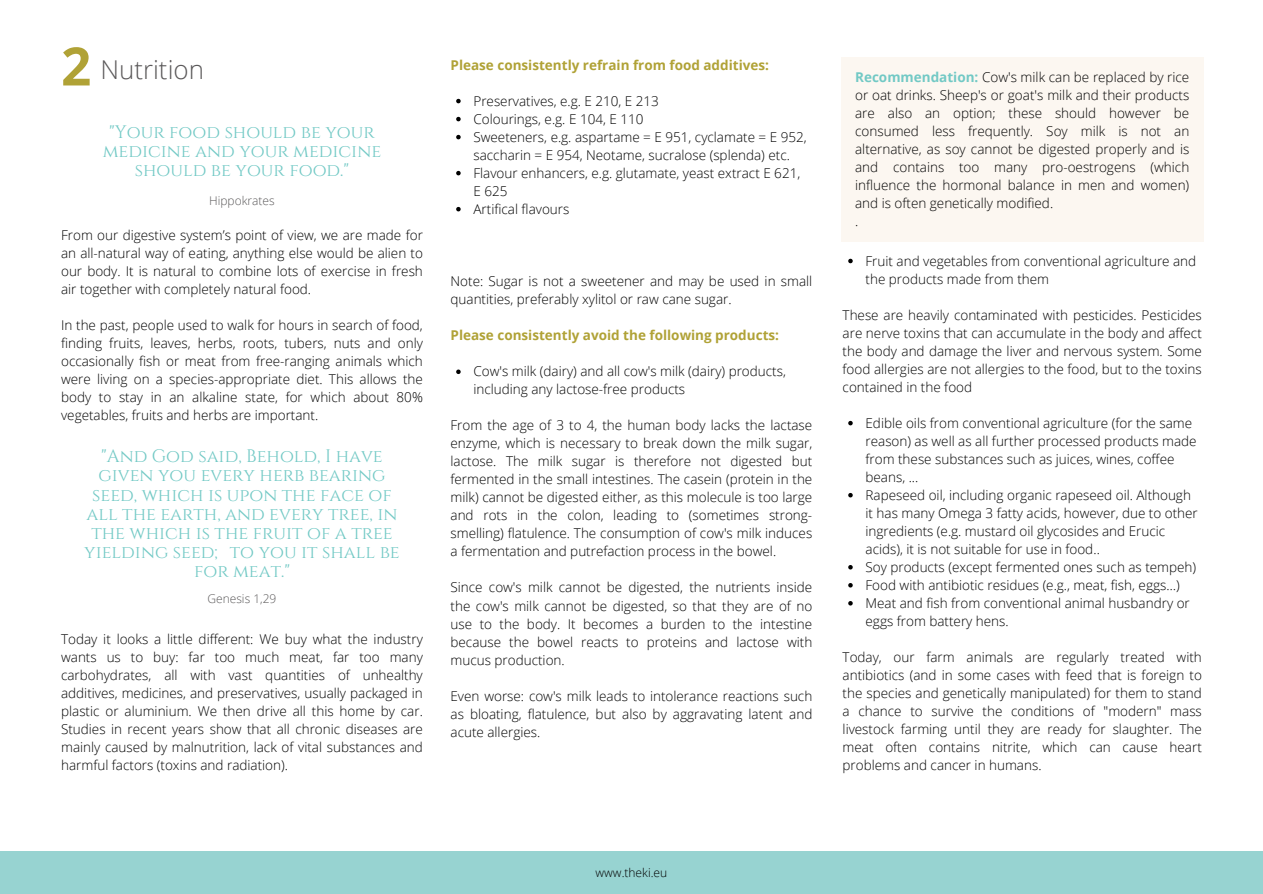
<style>
.page{position:relative;width:1263px;height:894px;background:#fff}
.page>*{position:absolute;margin:0;border:0;box-sizing:border-box;transform-origin:0 0}
.t1{font:700 52.95px "Open Sans";color:#b0a236}
.t2{font:300 25.95px "Open Sans";color:#5b595a}
.t3{font:18px/19.2px "Cinzel";color:#72c9c5;text-align:center}
.t4{font:300 13.5px/18px "Open Sans";color:#000}
.t5{font:700 13.5px "Open Sans";color:#b0a236}
.t6{font:300 12px "Open Sans";color:#5b595a}
.t7{font:300 12px "Open Sans";color:#000}
.s1{font-weight:700;color:#72c9c5}
</style>
<div class="page">
<div style="left:0;top:851px;width:1263px;height:42px;background:#97d3d1"></div>
<svg style="left:848px;top:259px;width:5px;height:4px"></svg>
<svg style="left:848px;top:421px;width:5px;height:4px"></svg>
<svg style="left:848px;top:493px;width:5px;height:4px"></svg>
<svg style="left:848px;top:565px;width:5px;height:4px"></svg>
<svg style="left:848px;top:583px;width:5px;height:4px"></svg>
<svg style="left:848px;top:601px;width:5px;height:4px"></svg>
<div style="left:841px;top:57px;width:362px;height:185px;background:#fcf7f1"></div>
<svg style="left:456px;top:99px;width:5px;height:4px"></svg>
<svg style="left:456px;top:117px;width:5px;height:4px"></svg>
<svg style="left:456px;top:135px;width:5px;height:4px"></svg>
<svg style="left:456px;top:171px;width:5px;height:4px"></svg>
<svg style="left:456px;top:207px;width:5px;height:4px"></svg>
<svg style="left:456px;top:369px;width:5px;height:5px"></svg>
<p class="t1" style="left:61px;top:29px;width:32px">2</p>
<h4 class="t2" style="left:100px;top:51px;width:105px">Nutrition</h4>
<h4 class="t3" style="left:103px;top:123px;width:280px">"Your food should be your medicine and your medicine should be your food."</h4>
<h4 class="t6" style="left:209px;top:192px;width:67px">Hippokrates</h4>
<h4 class="t4" style="left:61px;top:226px;width:363px;text-align:justify">From our digestive system’s point of view, we are made for an all-natural way of eating, anything else would be alien to our body. It is natural to combine lots of exercise in fresh air together with completely natural food.</h4>
<h4 class="t4" style="left:61px;top:316px;width:363px;text-align:justify">In the past, people used to walk for hours in search of food, finding fruits, leaves, herbs, roots, tubers, nuts and only occasionally fish or meat from free-ranging animals which were living on a species-appropriate diet. This allows the body to stay in an alkaline state, for which about 80% vegetables, fruits and herbs are important.</h4>
<h4 class="t3" style="left:84px;top:447px;width:317px">"And God said, Behold, I have given you every herb bearing seed, which is upon the face of all the earth, and every tree, in the which is the fruit of a tree yielding seed; to you it shall be for meat."</h4>
<p class="t6" style="left:207px;top:590px;width:70px">Genesis 1,29</p>
<p class="t4" style="left:61px;top:629px;width:363px;text-align:justify">Today it looks a little different: We buy what the industry wants us to buy: far too much meat, far too many carbohydrates, all with vast quantities of unhealthy additives, medicines, and preservatives, usually packaged in plastic or aluminium. We then drive all this home by car.<br>Studies in recent years show that all chronic diseases are mainly caused by malnutrition, lack of vital substances and harmful factors (toxins and radiation).</p>
<h3 class="t5" style="left:451px;top:55px;width:320px">Please consistently refrain from food additives:</h3>
<p class="t4" style="left:473px;top:91px;width:187px">Preservatives, e.g. E 210, E 213</p>
<p class="t4" style="left:473px;top:109px;width:172px">Colourings, e.g. E 104, E 110</p>
<p class="t4" style="left:473px;top:127px;width:335px">Sweeteners, e.g. aspartame = E 951, cyclamate = E 952, saccharin = E 954, Neotame, sucralose (splenda) etc.</p>
<p class="t4" style="left:473px;top:163px;width:328px">Flavour enhancers, e.g. glutamate, yeast extract E 621,<br>E 625</p>
<p class="t4" style="left:473px;top:199px;width:97px">Artifical flavours</p>
<p class="t4" style="left:451px;top:272px;width:363px">Note: Sugar is not a sweetener and may be used in small quantities, preferably xylitol or raw cane sugar.</p>
<p class="t5" style="left:451px;top:326px;width:330px">Please consistently avoid the following products:</p>
<p class="t4" style="left:473px;top:362px;width:314px">Cow's milk (dairy) and all cow's milk (dairy) products, including any lactose-free products</p>
<p class="t4" style="left:451px;top:416px;width:363px;text-align:justify">From the age of 3 to 4, the human body lacks the lactase enzyme, which is necessary to break down the milk sugar, lactose. The milk sugar is therefore not digested but fermented in the small intestines. The casein (protein in the milk) cannot be digested either, as this molecule is too large and rots in the colon, leading to (sometimes strong&shy;smelling) flatulence. The consumption of cow's milk induces a fermentation and putrefaction process in the bowel.</p>
<h4 class="t4" style="left:451px;top:578px;width:363px;text-align:justify">Since cow's milk cannot be digested, the nutrients inside the cow's milk cannot be digested, so that they are of no use to the body. It becomes a burden to the intestine because the bowel reacts to proteins and lactose with mucus production.</h4>
<p class="t4" style="left:451px;top:686px;width:363px;text-align:justify">Even worse: cow's milk leads to intolerance reactions such as bloating, flatulence, but also by aggravating latent and acute allergies.</p>
<h4 class="t4" style="left:855px;top:68px;width:336px"><span class="s1">Recommendation:</span> Cow's milk can be replaced by rice or oat drinks. Sheep's or goat's milk and their products are also an option; these should however be consumed less frequently. Soy milk is not an alternative, as soy cannot be digested properly and is and contains too many pro-oestrogens (which influence the hormonal balance in men and women) and is often genetically modified.<br>.</h4>
<p class="t4" style="left:865px;top:251px;width:332px">Fruit and vegetables from conventional agriculture and the products made from them</p>
<h1 class="t4" style="left:843px;top:305px;width:361px;text-align:justify">These are heavily contaminated with pesticides. Pesticides are nerve toxins that can accumulate in the body and affect the body and damage the liver and nervous system. Some food allergies are not allergies to the food, but to the toxins contained in the food</h1>
<h2 class="t4" style="left:865px;top:413px;width:333px">Edible oils from conventional agriculture (for the same reason) as well as all further processed products made from these substances such as juices, wines, coffee beans, ...</h2>
<p class="t4" style="left:865px;top:485px;width:334px">Rapeseed oil, including organic rapeseed oil. Although it has many Omega 3 fatty acids, however, due to other ingredients (e.g. mustard oil glycosides and Erucic acids), it is not suitable for use in food..</p>
<h4 class="t4" style="left:865px;top:557px;width:332px">Soy products (except fermented ones such as tempeh)</h4>
<h4 class="t4" style="left:865px;top:575px;width:316px">Food with antibiotic residues (e.g., meat, fish, eggs…)</h4>
<h2 class="t4" style="left:865px;top:593px;width:326px">Meat and fish from conventional animal husbandry or eggs from battery hens.</h2>
<p class="t4" style="left:843px;top:647px;width:361px;text-align:justify">Today, our farm animals are regularly treated with antibiotics (and in some cases with feed that is foreign to the species and genetically manipulated) for them to stand a chance to survive the conditions of "modern" mass livestock farming until they are ready for slaughter. The meat often contains nitrite, which can cause heart problems and cancer in humans.</p>
<h3 class="t7" style="left:596px;top:864px;width:73px">www.theki.eu</h3>
</div>
